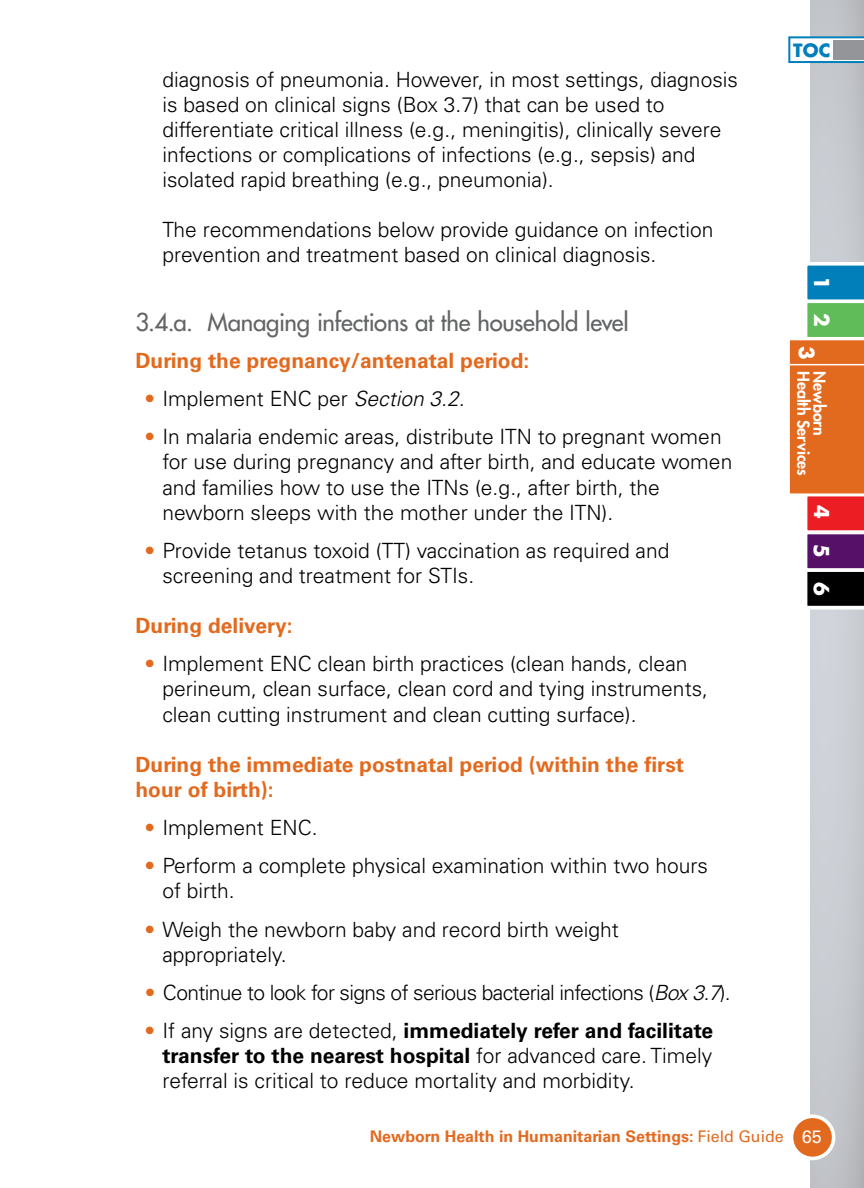
<style>
.page{position:relative;width:864px;height:1188px;background:#fff}
.page>*{position:absolute;margin:0;border:0;box-sizing:border-box;transform-origin:0 0}
.t1{font:500 24px "Futura Std";letter-spacing:-.01em;color:#636466}
.t2{font:300 21px/25.2px "Univers LT Std";color:#000}
.t3{font:700 21px/25px "Univers LT Std";color:#e26a1f}
.t4{font:300 21px "Univers LT Std";letter-spacing:-.03em;color:#000}
.t5{font:700 20px "Futura Std";color:#fff}
.t6{font:700 17.8px "Futura Std";color:#007fba}
.t7{font:700 16px "Univers LT Std";color:#e26a1f}
.t8{font:800 16px "Futura Std";letter-spacing:-.01em;color:#fff}
.s1{font-weight:700;color:#e26a1f}
.s2{font-style:italic}
.s3{font-weight:700}
.s4{font-weight:400}
.s5{font-weight:400;font-size:18px;color:#fff}
</style>
<div class="page">
<div style="left:810px;top:0;width:54px;height:1188px;background:linear-gradient(to right,#cdd1d6,#c1c4c8)"></div>
<div style="left:791px;top:1116px;width:43px;height:42px;background:#e26a1f;border-radius:50%"></div>
<div style="left:790px;top:1114px;width:45px;height:46px;border:4px solid #fff;border-radius:50%"></div>
<hr style="left:807px;top:607px;width:57px;height:3px;background:#fff">
<hr style="left:807px;top:262px;width:57px;height:3px;background:#fff">
<svg style="left:789px;top:265px;width:75px;height:342px"></svg>
<svg style="left:788px;top:36px;width:76px;height:27px"></svg>
<div style="left:834px;top:40px;width:30px;height:19px;background:#939598"></div>
<p class="t2" style="left:162px;top:67px;width:577px">diagnosis of pneumonia. However, in most settings, diagnosis is based on clinical signs (Box 3.7) that can be used to differentiate critical illness (e.g., meningitis), clinically severe infections or complications of infections (e.g., sepsis) and isolated rapid breathing (e.g., pneumonia).</p>
<p class="t2" style="left:162px;top:217px;width:553px">The recommendations below provide guidance on infection prevention and treatment based on clinical diagnosis.</p>
<p class="t1" style="left:135px;top:307px;width:495px">3.4.a. Managing infections at the household level</p>
<p class="t3" style="left:135px;top:348px;width:396px">During the pregnancy/antenatal period:</p>
<p class="t2" style="left:146px;top:386px;width:320px"><span class="s1">•</span> Implement ENC per <span class="s2">Section 3.2.</span></p>
<p class="t2" style="left:162px;top:424px;width:571px;text-indent:-16px"><span class="s1">•</span> In malaria endemic areas, distribute ITN to pregnant women for use during pregnancy and after birth, and educate women and families how to use the ITNs (e.g., after birth, the newborn sleeps with the mother under the ITN).</p>
<p class="t2" style="left:162px;top:538px;width:509px;text-indent:-16px"><span class="s1">•</span> Provide tetanus toxoid (TT) vaccination as required and screening and treatment for STIs.</p>
<p class="t3" style="left:135px;top:613px;width:159px">During delivery:</p>
<p class="t2" style="left:162px;top:651px;width:547px;text-indent:-16px"><span class="s1">•</span> Implement ENC clean birth practices (clean hands, clean perineum, clean surface, clean cord and tying instruments, clean cutting instrument and clean cutting surface).</p>
<p class="t3" style="left:135px;top:752px;width:550px">During the immediate postnatal period (within the first hour of birth):</p>
<p class="t2" style="left:146px;top:815px;width:173px"><span class="s1">•</span> Implement ENC.</p>
<p class="t2" style="left:162px;top:853px;width:547px;text-indent:-16px"><span class="s1">•</span> Perform a complete physical examination within two hours of birth.</p>
<p class="t2" style="left:162px;top:917px;width:458px;text-indent:-16px"><span class="s1">•</span> Weigh the newborn baby and record birth weight appropriately.</p>
<p class="t4" style="left:147px;top:980px;width:586px"><span class="s1">•</span> Continue to look for signs of serious bacterial infections (<span class="s2">Box 3.7</span>).</p>
<p class="t2" style="left:162px;top:1018px;width:552px;text-align:justify;text-indent:-16px"><span class="s1">•</span> If any signs are detected, <span class="s3">immediately refer and facilitate transfer to the nearest hospital</span> for advanced care. Timely referral is critical to reduce mortality and morbidity.</p>
<p class="t6" style="left:793px;top:38px;width:39px">TOC</p>
<p class="t5" style="left:835px;top:276px;width:15px;rotate:90deg">1</p>
<p class="t5" style="left:835px;top:313px;width:15px;rotate:90deg">2</p>
<p class="t5" style="left:820px;top:346px;width:15px;rotate:90deg">3</p>
<p class="t8" style="left:814px;top:371px;width:106px;rotate:90deg">Health Services</p>
<p class="t8" style="left:830px;top:371px;width:66px;rotate:90deg">Newborn</p>
<p class="t5" style="left:835px;top:505px;width:15px;rotate:90deg">4</p>
<p class="t5" style="left:835px;top:544px;width:53px;rotate:90deg">5 6</p>
<p class="t7" style="left:370px;top:1127px;width:454px">Newborn Health in Humanitarian Settings: <span class="s4">Field Guide</span> <span class="s5">65</span></p>
</div>
